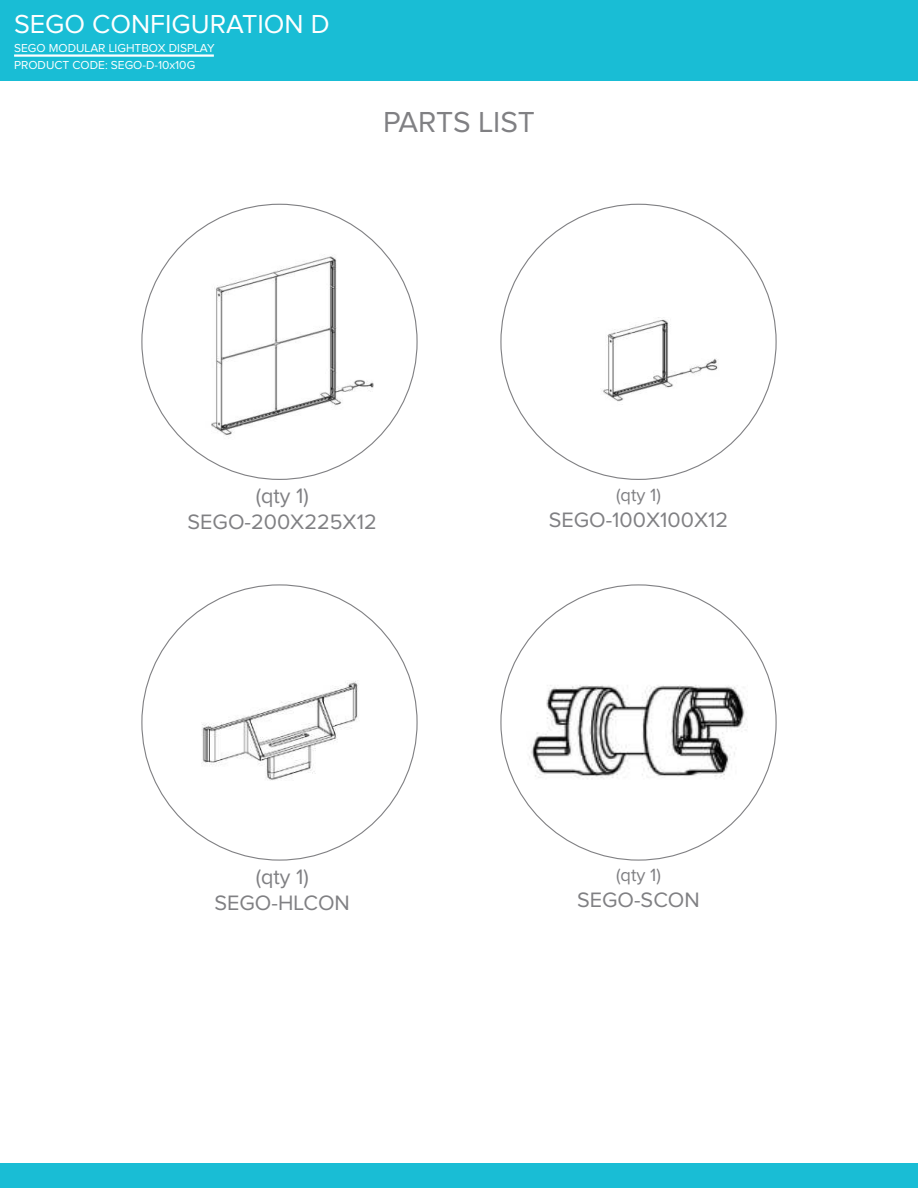
<style>
.page{position:relative;width:918px;height:1188px;background:#fff}
.page>*{position:absolute;margin:0;border:0;box-sizing:border-box;transform-origin:0 0}
.t1{font:30px "Proxima Nova";letter-spacing:-.005em;color:#808083}
.t2{font:27px "Proxima Nova";color:#fff}
.t3{font:21.6px/26px "Proxima Nova";color:#808083;text-align:center}
.t4{font:18.3px "Proxima Nova";color:#808083}
.t5{font:12px "Proxima Nova";color:#fff}
</style>
<div class="page">
<img style="left:211px;top:255px;width:163px;height:181px">
<div style="left:0;top:1164px;width:918px;height:24px;background:#19bdd5"></div>
<img style="left:529px;top:685px;width:219px;height:94px">
<img style="left:201px;top:680px;width:157px;height:101px">
<img style="left:603px;top:319px;width:115px;height:83px">
<div style="left:0;top:0;width:918px;height:81px;background:#19bdd5"></div>
<hr style="left:14px;top:54px;width:200px;height:3px;background:#fff">
<p class="t2" style="left:14px;top:11px;width:317px">SEGO CONFIGURATION D</p>
<p class="t5" style="left:14px;top:59px;width:183px">PRODUCT CODE: SEGO-D-10x10G</p>
<p class="t5" style="left:14px;top:42px;width:202px">SEGO MODULAR LIGHTBOX DISPLAY</p>
<h1 class="t1" style="left:383px;top:108px;width:153px">PARTS LIST</h1>
<p class="t3" style="left:188px;top:483px;width:191px">(qty 1)<br>SEGO-200X225X12</p>
<p class="t3" style="left:215px;top:864px;width:137px">(qty 1)<br>SEGO-HLCON</p>
<p class="t4" style="left:616px;top:485px;width:46px">(qty 1)</p>
<p class="t3" style="left:549px;top:507px;width:181px">SEGO-100X100X12</p>
<p class="t4" style="left:616px;top:866px;width:46px">(qty 1)</p>
<p class="t3" style="left:577px;top:887px;width:124px">SEGO-SCON</p>
</div>
